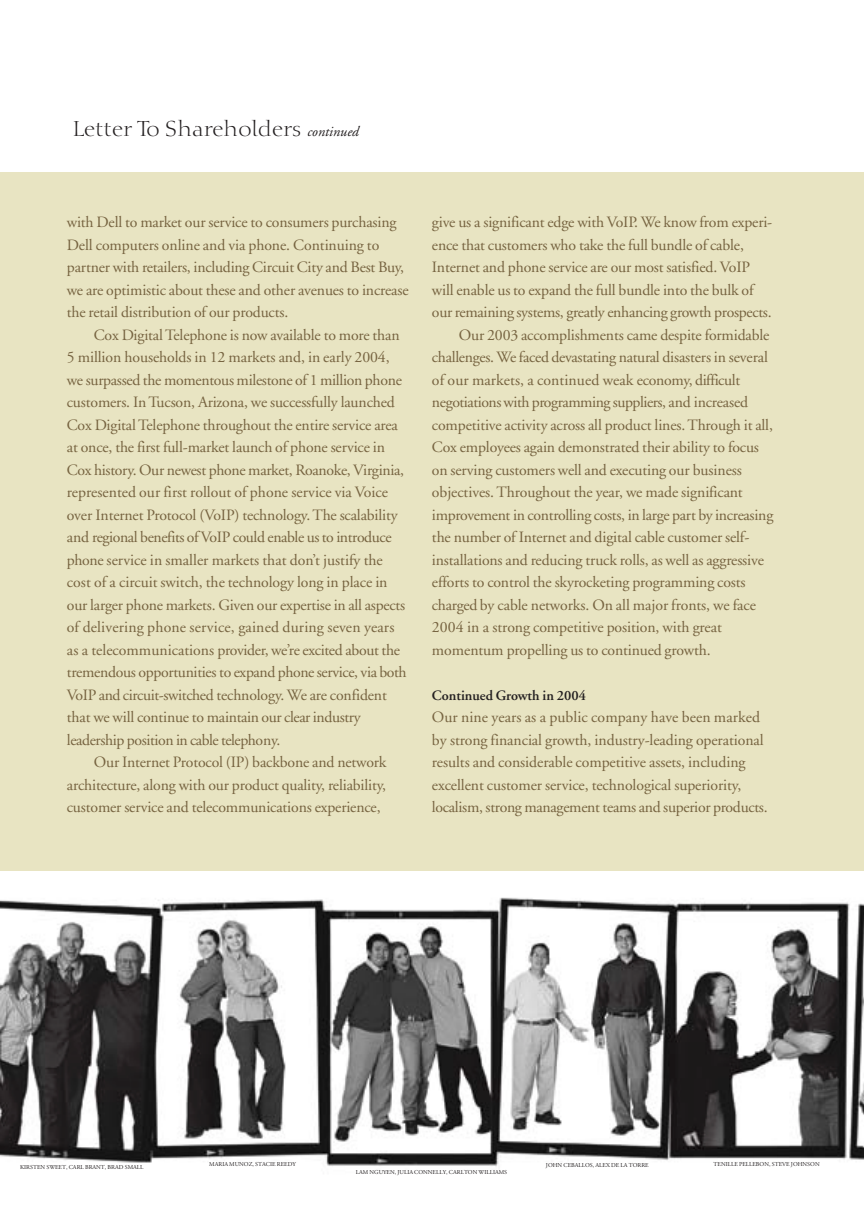
<style>
.page{position:relative;width:864px;height:1215px;background:#fff}
.page>*{position:absolute;margin:0;border:0;box-sizing:border-box;transform-origin:0 0}
.t1{font:21px "Calligraphic 810 BT";color:#231f20}
.t2{font:15.75px/22.5px "Adobe Garamond";letter-spacing:-.01em;color:#766340}
.t3{font:15.75px "Adobe Garamond";letter-spacing:-.03em;color:#766340}
.t4{font:600 14.25px "Adobe Garamond";color:#231f20}
.t5{font:6px "Adobe Garamond";color:#231f20}
.s1{font-family:"Adobe Garamond";font-style:italic;font-size:14.25px}
</style>
<div class="page">
<img style="left:0;top:897px;width:864px;height:270px">
<div style="left:0;top:172px;width:864px;height:699px;background:#e8e4c2"></div>
<h1 class="t1" style="left:73px;top:119px;width:287px">Letter To Shareholders <span class="s1">continued</span></h1>
<p class="t2" style="left:67px;top:212px;width:343px">with Dell to market our service to consumers purchasing Dell computers online and via phone. Continuing to partner with retailers, including Circuit City and Best Buy, we are optimistic about these and other avenues to increase the retail distribution of our products.</p>
<p class="t2" style="left:67px;top:325px;width:341px;text-indent:27px">Cox Digital Telephone is now available to more than 5 million households in 12 markets and, in early 2004, we surpassed the momentous milestone of 1 million phone customers. In Tucson, Arizona, we successfully launched Cox Digital Telephone throughout the entire service area at once, the first full-market launch of phone service in Cox history. Our newest phone market, Roanoke, Virginia, represented our first rollout of phone service via Voice over Internet Protocol (VoIP) technology. The scalability and regional benefits of VoIP could enable us to introduce phone service in smaller markets that don’t justify the cost of a circuit switch, the technology long in place in our larger phone markets. Given our expertise in all aspects of delivering phone service, gained during seven years as a telecommunications provider, we’re excited about the tremendous opportunities to expand phone service, via both VoIP and circuit-switched technology. We are confident that we will continue to maintain our clear industry leadership position in cable telephony.</p>
<p class="t2" style="left:67px;top:752px;width:321px;text-align:justify;text-indent:27px">Our Internet Protocol (IP) backbone and network architecture, along with our product quality, reliability, customer service and telecommunications experience,</p>
<p class="t2" style="left:432px;top:212px;width:342px">give us a significant edge with VoIP. We know from experi-</p>
<p class="t2" style="left:432px;top:235px;width:313px">ence that customers who take the full bundle of cable,</p>
<p class="t2" style="left:432px;top:257px;width:320px">Internet and phone service are our most satisfied. VoIP</p>
<p class="t2" style="left:432px;top:280px;width:323px">will enable us to expand the full bundle into the bulk of</p>
<p class="t2" style="left:432px;top:302px;width:341px">our remaining systems, greatly enhancing growth prospects.</p>
<p class="t2" style="left:459px;top:325px;width:312px">Our 2003 accomplishments came despite formidable</p>
<p class="t2" style="left:432px;top:347px;width:338px">challenges. We faced devastating natural disasters in several</p>
<p class="t2" style="left:432px;top:370px;width:310px">of our markets, a continued weak economy, difficult</p>
<p class="t3" style="left:432px;top:396px;width:318px">negotiations with programming suppliers, and increased</p>
<p class="t2" style="left:432px;top:415px;width:343px">competitive activity across all product lines. Through it all,</p>
<p class="t2" style="left:432px;top:437px;width:329px">Cox employees again demonstrated their ability to focus</p>
<p class="t2" style="left:432px;top:460px;width:311px">on serving customers well and executing our business</p>
<p class="t2" style="left:432px;top:482px;width:312px">objectives. Throughout the year, we made significant</p>
<p class="t2" style="left:432px;top:505px;width:343px">improvement in controlling costs, in large part by increasing</p>
<p class="t2" style="left:432px;top:527px;width:319px">the number of Internet and digital cable customer self-</p>
<p class="t2" style="left:432px;top:550px;width:333px">installations and reducing truck rolls, as well as aggressive</p>
<p class="t2" style="left:432px;top:572px;width:315px">efforts to control the skyrocketing programming costs</p>
<p class="t2" style="left:432px;top:595px;width:325px">charged by cable networks. On all major fronts, we face</p>
<p class="t2" style="left:432px;top:617px;width:291px">2004 in a strong competitive position, with great</p>
<p class="t2" style="left:432px;top:640px;width:280px">momentum propelling us to continued growth.</p>
<p class="t4" style="left:432px;top:690px;width:155px">Continued Growth in 2004</p>
<p class="t2" style="left:432px;top:707px;width:337px">Our nine years as a public company have been marked by strong financial growth, industry-leading operational results and considerable competitive assets, including excellent customer service, technological superiority, localism, strong management teams and superior products.</p>
<p class="t5" style="left:20px;top:1164px;width:125px">KIRSTEN SWEET, CARL BRANT, BRAD SMALL</p>
<p class="t5" style="left:209px;top:1161px;width:88px">MARIA MUNOZ, STACIE REEDY</p>
<p class="t5" style="left:546px;top:1163px;width:104px">JOHN CEBALLOS, ALEX DE LA TORRE</p>
<p class="t5" style="left:714px;top:1162px;width:108px">TENILLE PELLEBON, STEVE JOHNSON</p>
<p class="t5" style="left:356px;top:1170px;width:153px">LAM NGUYEN, JULIA CONNELLY, CARLTON WILLIAMS</p>
</div>
